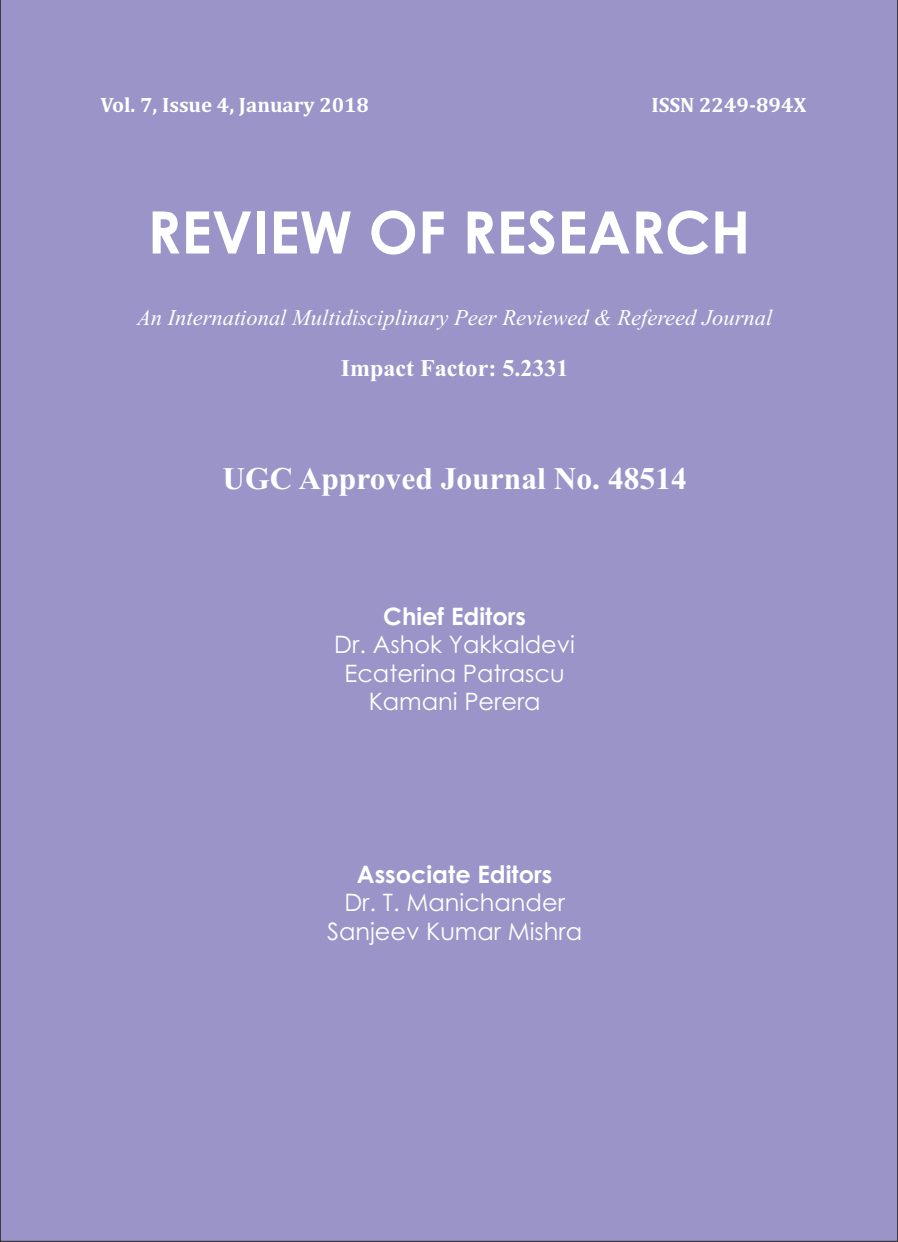
<style>
.page{position:relative;width:898px;height:1242px;background:#fff}
.page>*{position:absolute;margin:0;border:0;box-sizing:border-box;transform-origin:0 0}
.t1{font:700 58.5px "Century Gothic";color:#fff}
.t2{font:700 31.5px "Times New Roman";color:#fff}
.t3{font:24px/28.7px "Century Gothic";color:#fff;text-align:center}
.t4{font:700 24px "Century Gothic";color:#fff}
.t5{font:700 24px "Times New Roman";color:#fff}
.t6{font:italic 22.5px "Times New Roman";color:#fff}
.t7{font:700 21px "Cambria";color:#fff}
</style>
<div class="page">
<div style="left:0;top:0;width:897px;height:1241px;background:#9a94c8"></div>
<p class="t7" style="left:100px;top:96px;width:270px">Vol. 7, Issue 4, January 2018</p>
<p class="t7" style="left:651px;top:96px;width:157px">ISSN 2249-894X</p>
<h1 class="t1" style="left:147px;top:210px;width:604px">REVIEW OF RESEARCH</h1>
<p class="t6" style="left:137px;top:309px;width:636px">An International Multidisciplinary Peer Reviewed &amp; Refereed Journal</p>
<p class="t5" style="left:341px;top:360px;width:229px">Impact Factor: 5.2331</p>
<h2 class="t2" style="left:222px;top:468px;width:466px">UGC Approved Journal No. 48514</h2>
<p class="t4" style="left:383px;top:606px;width:144px">Chief Editors</p>
<p class="t3" style="left:334px;top:632px;width:242px">Dr. Ashok Yakkaldevi<br>Ecaterina Patrascu<br>Kamani Perera</p>
<p class="t4" style="left:357px;top:864px;width:197px">Associate Editors</p>
<p class="t3" style="left:327px;top:890px;width:256px">Dr. T. Manichander<br>Sanjeev Kumar Mishra</p>
</div>
